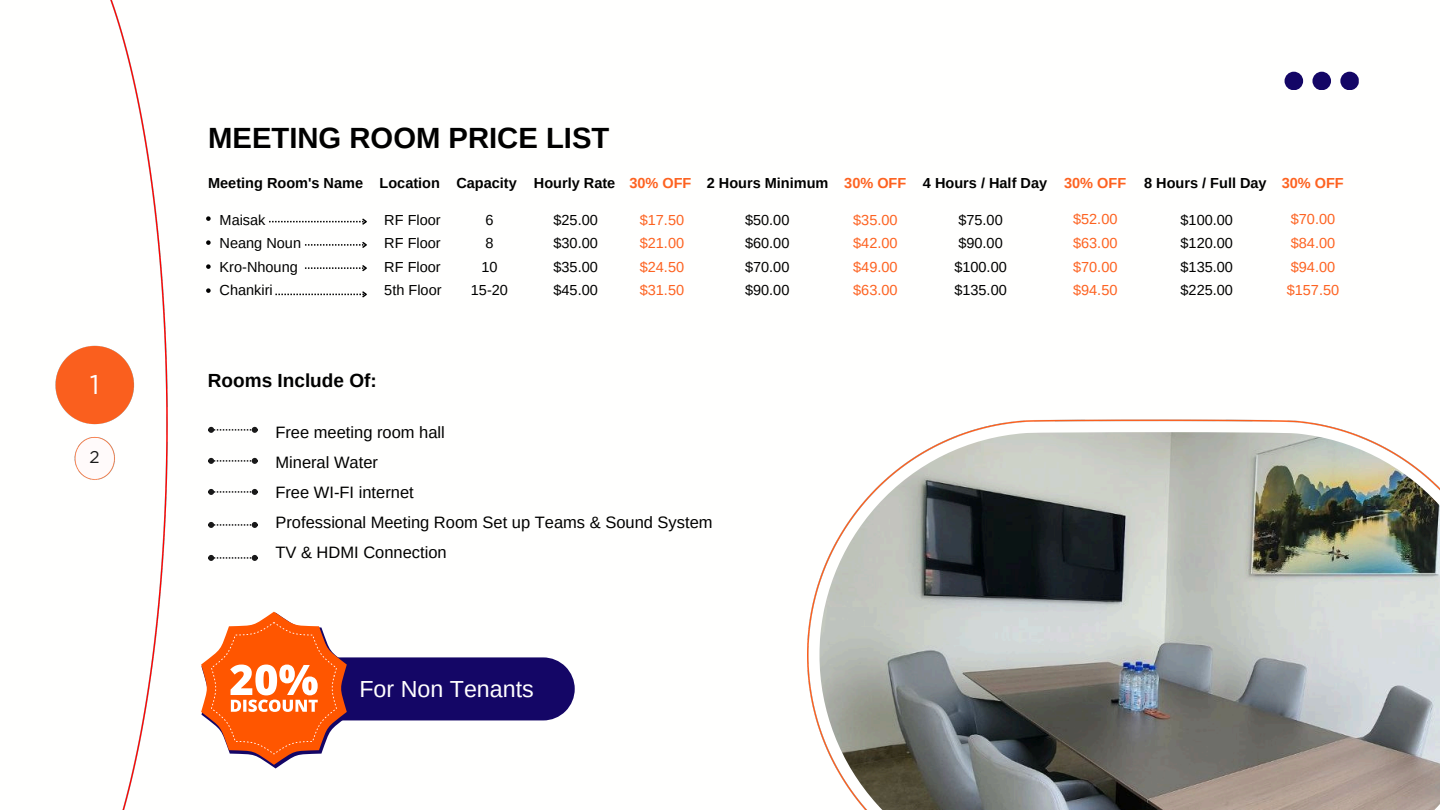
<style>
.page{position:relative;width:1440px;height:810px;background:#fff}
.page>*{position:absolute;margin:0;border:0;box-sizing:border-box;transform-origin:0 0}
.t1{font:700 29.2px "Arimo";color:#000}
.t2{font:27px "Gotham";color:#fffefe}
.t3{font:23.2px "Arimo";color:#fffefe}
.t4{font:700 19px "Arimo";color:#000}
.t5{font:17px "Gotham";color:#191919}
.t6{font:16.5px/30px "Arimo";color:#000}
.t7{font:14.5px "Arimo";color:#000}
.t8{font:14.5px "Arimo";color:#fd6220}
.t9{font:700 14.5px "Arimo";color:#000}
.t10{font:700 14.5px "Arimo";color:#fd6220}
</style>
<div class="page">
<img style="left:55px;top:0;width:113px;height:810px">
<svg style="left:206px;top:216px;width:5px;height:5px"></svg>
<svg style="left:206px;top:240px;width:5px;height:5px"></svg>
<svg style="left:206px;top:264px;width:5px;height:5px"></svg>
<svg style="left:206px;top:288px;width:5px;height:5px"></svg>
<svg style="left:208px;top:427px;width:50px;height:6px"></svg>
<svg style="left:208px;top:458px;width:50px;height:6px"></svg>
<svg style="left:208px;top:489px;width:50px;height:6px"></svg>
<svg style="left:208px;top:522px;width:50px;height:6px"></svg>
<svg style="left:208px;top:555px;width:50px;height:6px"></svg>
<svg style="left:269px;top:219px;width:98px;height:6px"></svg>
<svg style="left:305px;top:242px;width:62px;height:6px"></svg>
<svg style="left:305px;top:265px;width:62px;height:6px"></svg>
<svg style="left:275px;top:291px;width:92px;height:6px"></svg>
<img style="left:808px;top:420px;width:542px;height:309px">
<img style="left:819px;top:432px;width:621px;height:378px">
<svg style="left:1285px;top:72px;width:74px;height:18px"></svg>
<svg style="left:201px;top:612px;width:374px;height:156px"></svg>
<p class="t2" style="left:90px;top:368px;width:11px">1</p>
<p class="t5" style="left:90px;top:447px;width:12px">2</p>
<h1 class="t1" style="left:208px;top:121px;width:403px">MEETING ROOM PRICE LIST</h1>
<h6 class="t9" style="left:208px;top:175px;width:157px">Meeting Room's Name</h6>
<h6 class="t7" style="left:220px;top:211px;width:47px">Maisak</h6>
<h6 class="t7" style="left:220px;top:235px;width:83px">Neang Noun</h6>
<h6 class="t7" style="left:220px;top:259px;width:80px">Kro-Nhoung</h6>
<p class="t7" style="left:220px;top:282px;width:55px">Chankiri</p>
<p class="t9" style="left:380px;top:175px;width:62px">Location</p>
<p class="t7" style="left:384px;top:211px;width:58px">RF Floor</p>
<p class="t7" style="left:384px;top:235px;width:58px">RF Floor</p>
<p class="t7" style="left:384px;top:259px;width:58px">RF Floor</p>
<p class="t7" style="left:384px;top:282px;width:59px">5th Floor</p>
<p class="t9" style="left:456px;top:175px;width:62px">Capacity</p>
<p class="t7" style="left:485px;top:211px;width:10px">6</p>
<p class="t7" style="left:485px;top:235px;width:10px">8</p>
<p class="t7" style="left:481px;top:259px;width:18px">10</p>
<p class="t7" style="left:471px;top:282px;width:39px">15-20</p>
<p class="t9" style="left:534px;top:175px;width:83px">Hourly Rate</p>
<p class="t7" style="left:553px;top:211px;width:46px">$25.00</p>
<p class="t7" style="left:553px;top:235px;width:46px">$30.00</p>
<p class="t7" style="left:553px;top:259px;width:46px">$35.00</p>
<p class="t7" style="left:553px;top:282px;width:46px">$45.00</p>
<h5 class="t10" style="left:629px;top:175px;width:64px">30% OFF</h5>
<p class="t8" style="left:640px;top:211px;width:46px">$17.50</p>
<p class="t8" style="left:640px;top:235px;width:46px">$21.00</p>
<p class="t8" style="left:640px;top:259px;width:46px">$24.50</p>
<p class="t8" style="left:640px;top:282px;width:46px">$31.50</p>
<h6 class="t9" style="left:707px;top:175px;width:123px">2 Hours Minimum</h6>
<p class="t7" style="left:745px;top:211px;width:46px">$50.00</p>
<p class="t7" style="left:745px;top:235px;width:46px">$60.00</p>
<p class="t7" style="left:745px;top:259px;width:46px">$70.00</p>
<p class="t7" style="left:745px;top:282px;width:46px">$90.00</p>
<h5 class="t10" style="left:844px;top:175px;width:64px">30% OFF</h5>
<p class="t8" style="left:853px;top:211px;width:46px">$35.00</p>
<p class="t8" style="left:853px;top:235px;width:46px">$42.00</p>
<p class="t8" style="left:853px;top:259px;width:46px">$49.00</p>
<p class="t8" style="left:853px;top:282px;width:46px">$63.00</p>
<h6 class="t9" style="left:923px;top:175px;width:126px">4 Hours / Half Day</h6>
<p class="t7" style="left:958px;top:211px;width:46px">$75.00</p>
<p class="t7" style="left:958px;top:235px;width:46px">$90.00</p>
<p class="t7" style="left:954px;top:259px;width:54px">$100.00</p>
<p class="t7" style="left:954px;top:282px;width:54px">$135.00</p>
<h5 class="t10" style="left:1064px;top:175px;width:64px">30% OFF</h5>
<p class="t8" style="left:1073px;top:211px;width:46px">$52.00</p>
<p class="t8" style="left:1073px;top:235px;width:46px">$63.00</p>
<p class="t8" style="left:1073px;top:259px;width:46px">$70.00</p>
<p class="t8" style="left:1073px;top:282px;width:46px">$94.50</p>
<h6 class="t9" style="left:1144px;top:175px;width:124px">8 Hours / Full Day</h6>
<p class="t7" style="left:1181px;top:211px;width:54px">$100.00</p>
<p class="t7" style="left:1181px;top:235px;width:54px">$120.00</p>
<p class="t7" style="left:1181px;top:259px;width:54px">$135.00</p>
<p class="t7" style="left:1181px;top:282px;width:54px">$225.00</p>
<h5 class="t10" style="left:1282px;top:175px;width:64px">30% OFF</h5>
<p class="t8" style="left:1291px;top:211px;width:46px">$70.00</p>
<p class="t8" style="left:1291px;top:235px;width:46px">$84.00</p>
<p class="t8" style="left:1291px;top:259px;width:46px">$94.00</p>
<p class="t8" style="left:1287px;top:282px;width:54px">$157.50</p>
<h4 class="t4" style="left:208px;top:370px;width:170px">Rooms Include Of:</h4>
<h3 class="t6" style="left:275px;top:417px;width:439px">Free meeting room hall<br>Mineral Water<br>Free WI-FI internet<br>Professional Meeting Room Set up Teams &amp; Sound System<br>TV &amp; HDMI Connection</h3>
<p class="t3" style="left:359px;top:676px;width:176px">For Non Tenants</p>
</div>
